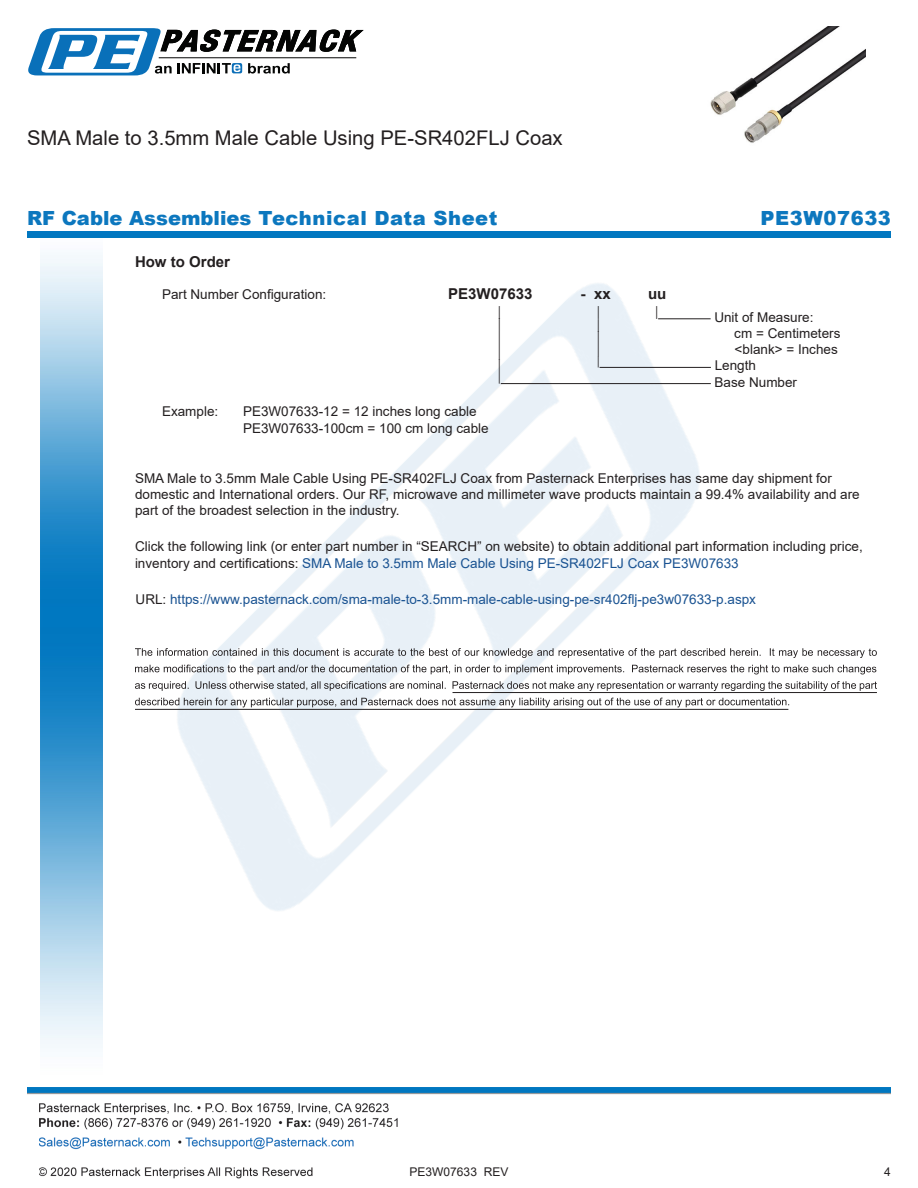
<style>
.page{position:relative;width:918px;height:1188px;background:#fff}
.page>*{position:absolute;margin:0;border:0;box-sizing:border-box;transform-origin:0 0}
.Specs_Para{font:30px "Arial";color:#231f20;scale:.33 1}
.Specs_Para-2{font:26.85px "Arial";color:#231f20;scale:.37 1}
.Specs_Para-3{font:25.8px "Arial";color:#231f20;scale:.39 1}
.Web_Description_Para{font:20.25px "Arial";color:#231f20}
.t1{font:900 19.5px "Arial";letter-spacing:.01em;color:#0c77be}
.t2{font:900 19.5px "Arial";letter-spacing:.03em;color:#0c77be}
.Specs_Para-4{font:700 15px "Arial";color:#231f20}
.Head1_for_Compliance{font:700 15px "Arial";color:#231f20}
.Specs_Para-5{font:700 15px "Arial";color:#231f20;scale:1.04 1}
.Web_Description_Para-2{font:13.5px/16.2px "Arial";color:#231f20}
.Specs_Para-6{font:13.5px "Arial";color:#231f20}
.Web_Description_Para-3{font:13.5px "Arial";color:#1a5392}
.Specs_Para-7{font:13.5px "Arial";color:#231f20;scale:.75 1}
.t3{font:12px "Arial";color:#231f20}
.Specs_Para-8{font:11.25px "Arial";color:#231f20;scale:.86 1}
.s1{color:#1a5392}
.s2{color:#231f20}
</style>
<div class="page">
<img style="left:39px;top:1103px;width:359px;height:76px">
<img style="left:102px;top:255px;width:719px;height:715px">
<img style="left:27px;top:1088px;width:864px;height:7px">
<img style="left:40px;top:237px;width:62px;height:811px">
<div style="left:27px;top:231px;width:864px;height:6px;background:#0177c0"></div>
<svg style="left:28px;top:28px;width:336px;height:47px"></svg>
<hr style="left:658px;top:318px;width:53px;height:1px;background:#231f20">
<hr style="left:600px;top:367px;width:111px;height:1px;background:#231f20">
<hr style="left:501px;top:383px;width:210px;height:1px;background:#231f20">
<svg style="left:135px;top:648px;width:742px;height:10px"></svg>
<svg style="left:135px;top:665px;width:741px;height:9px"></svg>
<svg style="left:135px;top:681px;width:742px;height:10px"></svg>
<svg style="left:135px;top:698px;width:654px;height:9px"></svg>
<hr style="left:453px;top:692px;width:424px;height:1px;background:#231f20">
<hr style="left:135px;top:709px;width:653px;height:1px;background:#231f20">
<img style="left:710px;top:27px;width:156px;height:116px">
<h1 class="Web_Description_Para" style="left:27px;top:124px;width:537px">SMA Male to 3.5mm Male Cable Using PE-SR402FLJ Coax</h1>
<p class="t1" style="left:27px;top:204px;width:472px">RF Cable Assemblies Technical Data Sheet</p>
<p class="t2" style="left:761px;top:204px;width:132px">PE3W07633</p>
<p class="Head1_for_Compliance" style="left:135px;top:252px;width:97px">How to Order</p>
<p class="Specs_Para-6" style="left:162px;top:285px;width:166px">Part Number Configuration:</p>
<p class="Specs_Para-4" style="left:448px;top:283px;width:86px">PE3W07633</p>
<p class="Specs_Para-5" style="left:580px;top:283px;width:31px">- xx</p>
<p class="Specs_Para-4" style="left:648px;top:283px;width:20px">uu</p>
<p class="Specs_Para-7" style="left:498px;top:302px;width:5px">|</p>
<p class="Specs_Para-7" style="left:597px;top:302px;width:5px">|</p>
<p class="Specs_Para-7" style="left:656px;top:302px;width:5px">|</p>
<p class="Specs_Para-6" style="left:714px;top:308px;width:101px">Unit of Measure:</p>
<p class="Specs_Para-7" style="left:498px;top:314px;width:5px">|</p>
<p class="Specs_Para-7" style="left:597px;top:315px;width:5px">|</p>
<p class="Specs_Para-6" style="left:734px;top:324px;width:108px">cm = Centimeters</p>
<p class="Specs_Para" style="left:498px;top:322px;width:9px">|</p>
<p class="Specs_Para-2" style="left:597px;top:323px;width:9px">|</p>
<p class="Specs_Para-6" style="left:735px;top:340px;width:105px">&lt;blank&gt; = Inches</p>
<p class="Specs_Para-8" style="left:597px;top:353px;width:4px">|</p>
<p class="Specs_Para-6" style="left:715px;top:356px;width:43px">Length</p>
<p class="Specs_Para-3" style="left:498px;top:351px;width:8px">|</p>
<p class="Specs_Para-6" style="left:715px;top:373px;width:84px">Base Number</p>
<p class="Specs_Para-6" style="left:162px;top:402px;width:58px">Example:</p>
<p class="Specs_Para-6" style="left:243px;top:402px;width:235px">PE3W07633-12 = 12 inches long cable</p>
<p class="Specs_Para-6" style="left:243px;top:419px;width:247px">PE3W07633-100cm = 100 cm long cable</p>
<h1 class="Web_Description_Para-2" style="left:135px;top:470px;width:726px">SMA Male to 3.5mm Male Cable Using PE-SR402FLJ Coax from Pasternack Enterprises has same day shipment for domestic and International orders. Our RF, microwave and millimeter wave products maintain a 99.4% availability and are part of the broadest selection in the industry.</h1>
<h1 class="Web_Description_Para-2" style="left:135px;top:538px;width:729px">Click the following link (or enter part number in “SEARCH” on website) to obtain additional part information including price, inventory and certifications: <span class="s1">SMA Male to 3.5mm Male Cable Using PE-SR402FLJ Coax PE3W07633</span></h1>
<h1 class="Web_Description_Para-3" style="left:136px;top:590px;width:622px"><span class="s2">URL:</span> https://www.pasternack.com/sma-male-to-3.5mm-male-cable-using-pe-sr402flj-pe3w07633-p.aspx</h1>
<p class="t3" style="left:410px;top:1163px;width:100px">PE3W07633 REV</p>
<p class="t3" style="left:884px;top:1164px;width:8px">4</p>
</div>
